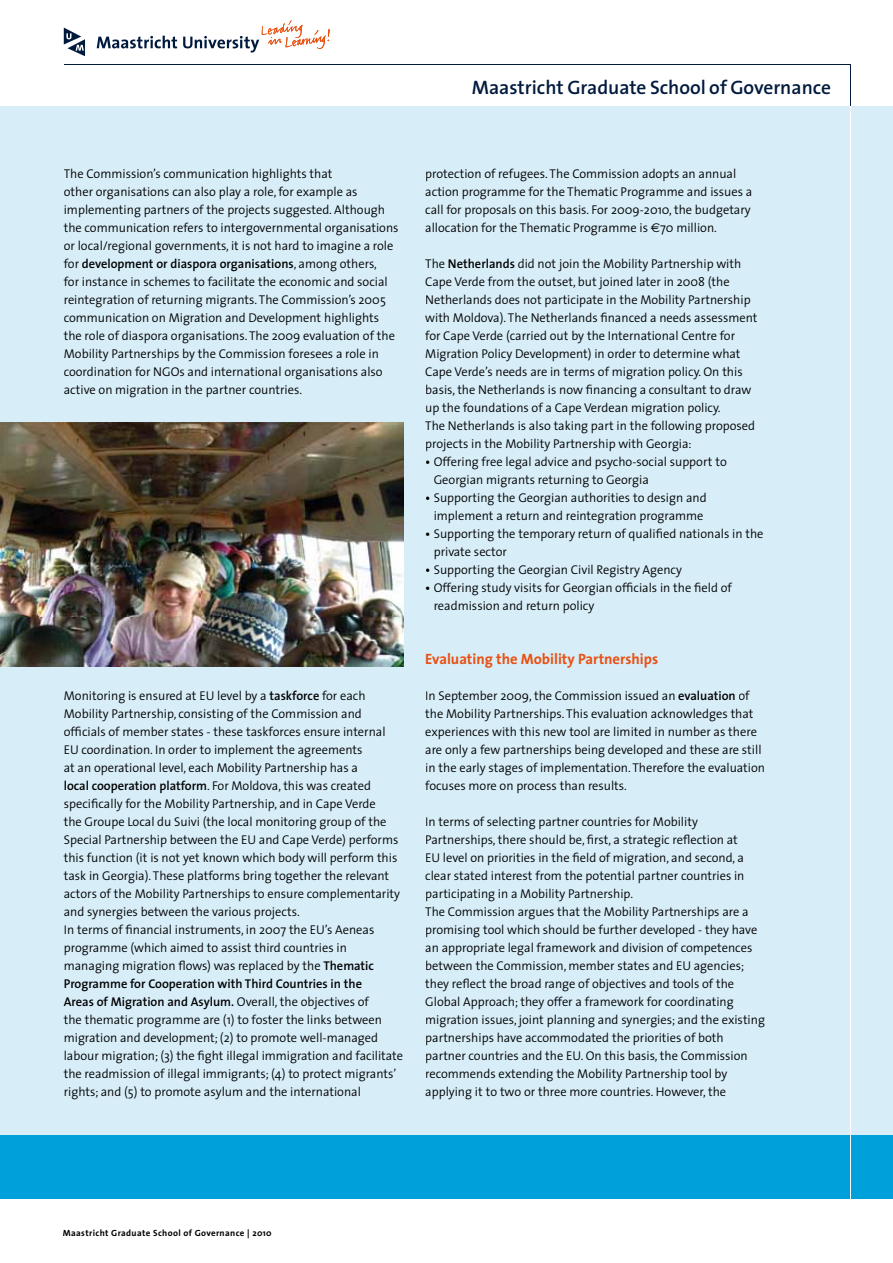
<style>
.page{position:relative;width:893px;height:1263px;background:#fff}
.page>*{position:absolute;margin:0;border:0;box-sizing:border-box;transform-origin:0 0}
.t1{font:600 19.5px "The Sans";color:#001a3d}
.t2{font:700 15px "The Sans";color:#e85113}
.t3{font:300 12.75px/18px "The Sans";color:#000}
.t4{font:700 9px "The Sans";letter-spacing:.04em;color:#000}
.s1{font-weight:600}
.s2{font-family:"Euro Sans";font-weight:400}
</style>
<div class="page">
<div style="left:0;top:106px;width:893px;height:1029px;background:#d7edf8"></div>
<div style="left:0;top:1135px;width:893px;height:64px;background:#00a1db"></div>
<hr style="left:849px;top:64px;width:1px;height:43px;background:#001a3d">
<hr style="left:64px;top:64px;width:786px;height:1px;background:#001a3d">
<svg style="left:97px;top:36px;width:80px;height:12px"></svg>
<svg style="left:64px;top:28px;width:21px;height:28px"></svg>
<svg style="left:183px;top:20px;width:147px;height:33px"></svg>
<hr style="left:849px;top:106px;width:1px;height:1093px;background:#fff">
<img style="left:0;top:422px;width:404px;height:244px">
<h1 class="t1" style="left:472px;top:71px;width:361px">Maastricht Graduate School of Governance</h1>
<p class="t3" style="left:64px;top:164px;width:336px">The Commission’s communication highlights that<br>other organisations can also play a role, for example as implementing partners of the projects suggested. Although the communication refers to intergovernmental organisations or local/regional governments, it is not hard to imagine a role for <span class="s1">development or diaspora organisations</span>, among others,<br>for instance in schemes to facilitate the economic and social reintegration of returning migrants. The Commission’s 2005 communication on Migration and Development highlights the role of diaspora organisations. The 2009 evaluation of the Mobility Partnerships by the Commission foresees a role in coordination for NGOs and international organisations also active on migration in the partner countries.</p>
<p class="t3" style="left:64px;top:686px;width:341px">Monitoring is ensured at EU level by a <span class="s1">taskforce</span> for each Mobility Partnership, consisting of the Commission and officials of member states - these taskforces ensure internal EU coordination. In order to implement the agreements<br>at an operational level, each Mobility Partnership has a<br><span class="s1">local cooperation platform</span>. For Moldova, this was created specifically for the Mobility Partnership, and in Cape Verde<br>the Groupe Local du Suivi (the local monitoring group of the Special Partnership between the EU and Cape Verde) performs this function (it is not yet known which body will perform this task in Georgia). These platforms bring together the relevant actors of the Mobility Partnerships to ensure complementarity and synergies between the various projects.<br>In terms of financial instruments, in 2007 the EU’s Aeneas programme (which aimed to assist third countries in managing migration flows) was replaced by the <span class="s1">Thematic Programme for Cooperation with Third Countries in the<br>Areas of Migration and Asylum.</span> Overall, the objectives of<br>the thematic programme are (1) to foster the links between migration and development; (2) to promote well-managed labour migration; (3) the fight illegal immigration and facilitate the readmission of illegal immigrants; (4) to protect migrants’ rights; and (5) to promote asylum and the international</p>
<p class="t3" style="left:425px;top:164px;width:329px">protection of refugees. The Commission adopts an annual action programme for the Thematic Programme and issues a call for proposals on this basis. For 2009-2010, the budgetary allocation for the Thematic Programme is <span class="s2">€</span>70 million.</p>
<p class="t3" style="left:425px;top:254px;width:334px">The <span class="s1">Netherlands</span> did not join the Mobility Partnership with Cape Verde from the outset, but joined later in 2008 (the Netherlands does not participate in the Mobility Partnership with Moldova). The Netherlands financed a needs assessment for Cape Verde (carried out by the International Centre for Migration Policy Development) in order to determine what Cape Verde’s needs are in terms of migration policy. On this basis, the Netherlands is now financing a consultant to draw up the foundations of a Cape Verdean migration policy.<br>The Netherlands is also taking part in the following proposed projects in the Mobility Partnership with Georgia:</p>
<p class="t3" style="left:434px;top:452px;width:295px;text-indent:-8px"><span class="s1">•</span> Offering free legal advice and psycho-social support to<br>Georgian migrants returning to Georgia</p>
<p class="t3" style="left:425px;top:488px;width:283px;text-align:center"><span class="s1">•</span> Supporting the Georgian authorities to design and implement a return and reintegration programme</p>
<p class="t3" style="left:434px;top:524px;width:331px;text-indent:-8px"><span class="s1">•</span> Supporting the temporary return of qualified nationals in the private sector</p>
<p class="t3" style="left:425px;top:560px;width:258px"><span class="s1">•</span> Supporting the Georgian Civil Registry Agency</p>
<p class="t3" style="left:434px;top:578px;width:300px;text-indent:-8px"><span class="s1">•</span> Offering study visits for Georgian officials in the field of readmission and return policy</p>
<p class="t2" style="left:425px;top:646px;width:234px">Evaluating the Mobility Partnerships</p>
<p class="t3" style="left:425px;top:686px;width:341px">In September 2009, the Commission issued an <span class="s1">evaluation</span> of the Mobility Partnerships. This evaluation acknowledges that experiences with this new tool are limited in number as there are only a few partnerships being developed and these are still in the early stages of implementation. Therefore the evaluation focuses more on process than results.</p>
<p class="t3" style="left:425px;top:812px;width:341px">In terms of selecting partner countries for Mobility Partnerships, there should be, first, a strategic reflection at<br>EU level on priorities in the field of migration, and second, a clear stated interest from the potential partner countries in participating in a Mobility Partnership.<br>The Commission argues that the Mobility Partnerships are a promising tool which should be further developed - they have an appropriate legal framework and division of competences between the Commission, member states and EU agencies; they reflect the broad range of objectives and tools of the Global Approach; they offer a framework for coordinating migration issues, joint planning and synergies; and the existing partnerships have accommodated the priorities of both partner countries and the EU. On this basis, the Commission recommends extending the Mobility Partnership tool by applying it to two or three more countries. However, the</p>
<p class="t4" style="left:63px;top:1225px;width:210px">Maastricht Graduate School of Governance | 2010</p>
</div>
